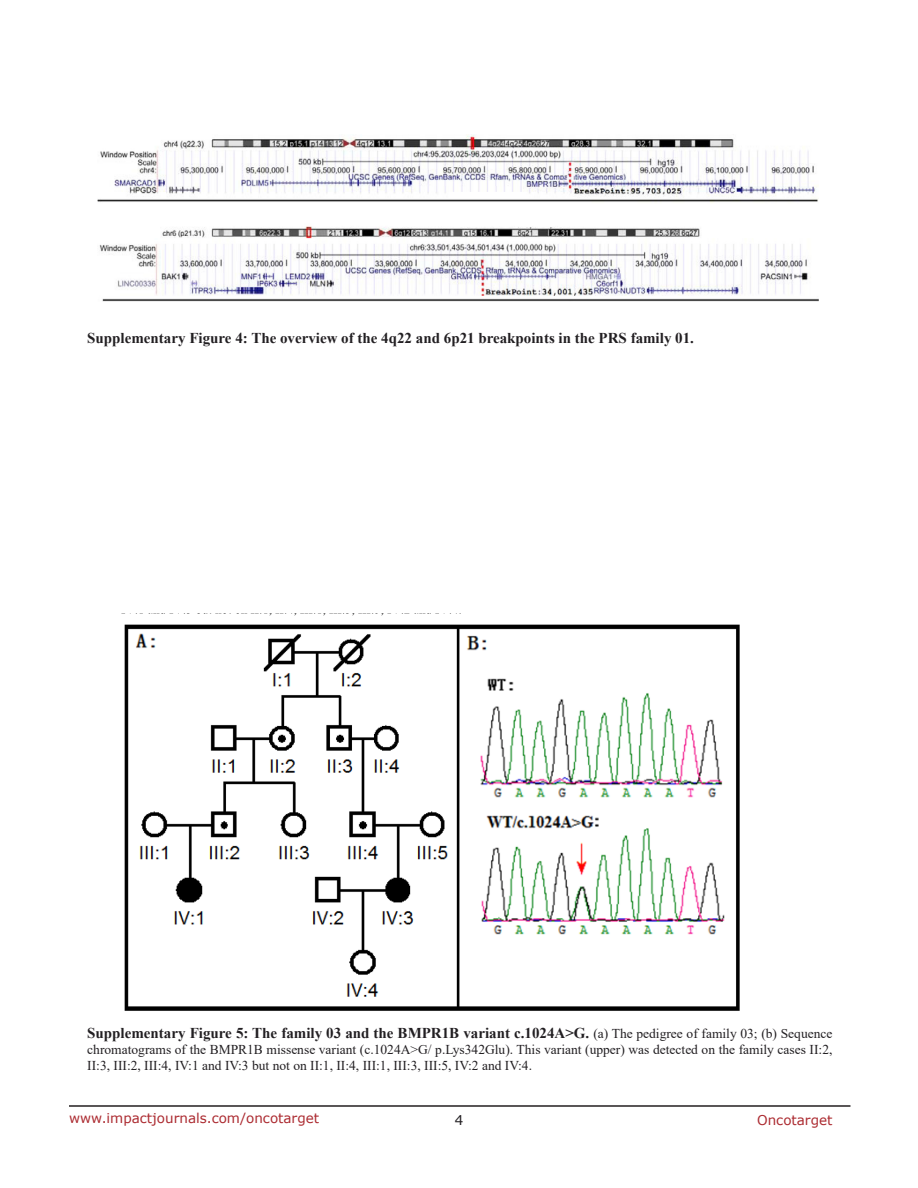
<style>
.page{position:relative;width:918px;height:1188px;background:#fff}
.page>*{position:absolute;margin:0;border:0;box-sizing:border-box;transform-origin:0 0}
.FigureText{font:700 15px "Times New Roman";color:#221f22}
.FigureText-2{font:13.5px/16.2px "Times New Roman";color:#221f22}
.t1{font:13.5px "Verdana";color:#ac2b31}
.t2{font:13.5px "Verdana";color:#221f22}
.s1{font-weight:400;font-size:13.5px}
</style>
<div class="page">
<hr style="left:69px;top:1105px;width:781px;height:2px;background:#231f20">
<img style="left:97px;top:134px;width:722px;height:168px">
<img style="left:124px;top:614px;width:616px;height:397px">
<p class="FigureText" style="left:87px;top:327px;width:608px">Supplementary Figure 4: The overview of the 4q22 and 6p21 breakpoints in the PRS family 01.</p>
<p class="FigureText" style="left:87px;top:1022px;width:747px">Supplementary Figure 5: The family 03 and the BMPR1B variant c.1024A&gt;G. <span class="s1">(a) The pedigree of family 03; (b) Sequence</span></p>
<p class="FigureText-2" style="left:87px;top:1041px;width:747px">chromatograms of the BMPR1B missense variant (c.1024A&gt;G/ p.Lys342Glu). This variant (upper) was detected on the family cases II:2,<br>II:3, III:2, III:4, IV:1 and IV:3 but not on II:1, II:4, III:1, III:3, III:5, IV:2 and IV:4.</p>
<p class="t1" style="left:69px;top:1109px;width:252px">www.impactjournals.com/oncotarget</p>
<p class="t2" style="left:455px;top:1111px;width:10px">4</p>
<p class="t1" style="left:757px;top:1111px;width:77px">Oncotarget</p>
</div>
